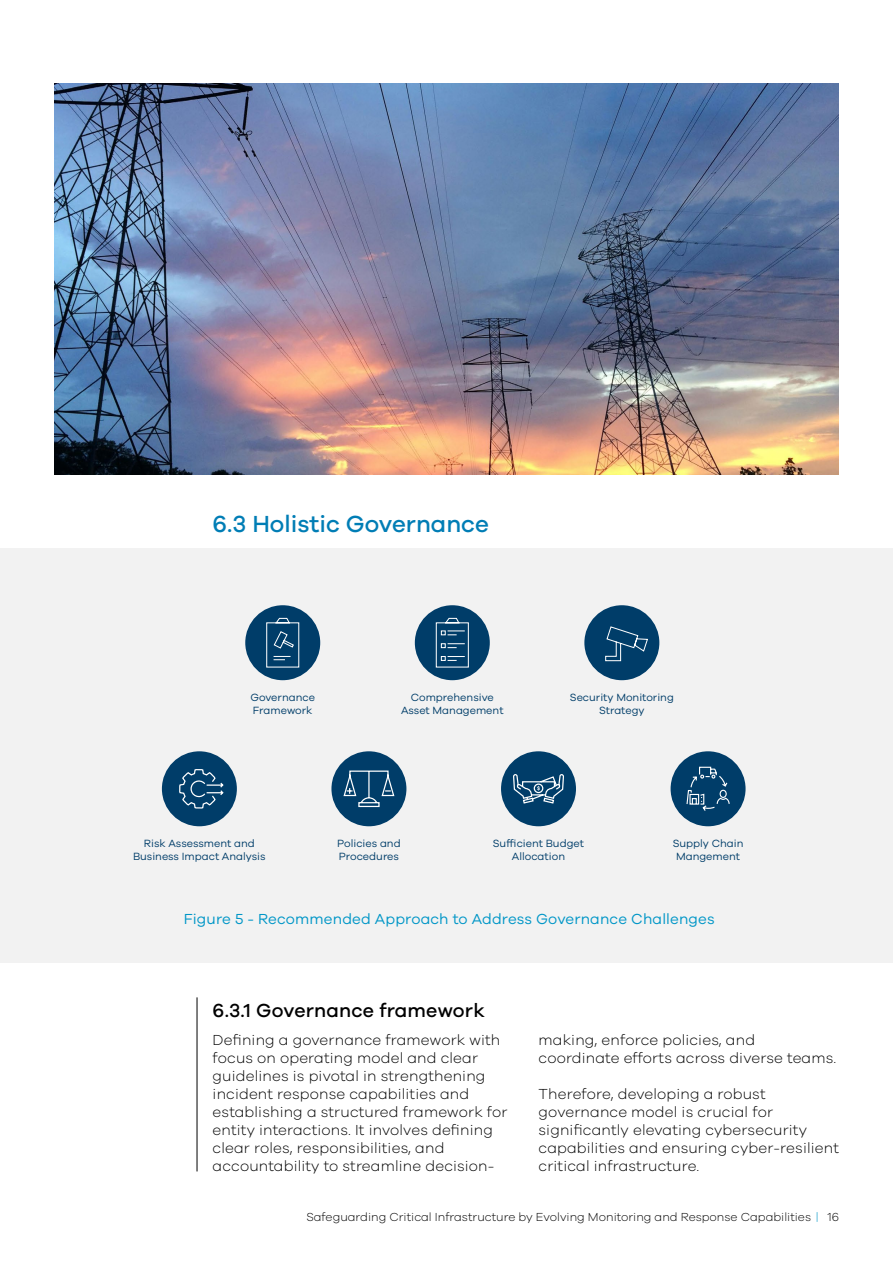
<style>
.page{position:relative;width:893px;height:1263px;background:#fff}
.page>*{position:absolute;margin:0;border:0;box-sizing:border-box;transform-origin:0 0}
.t1{font:500 24px "Galano Grotesque";color:#007db5}
.t2{font:500 19.5px "Galano Grotesque";letter-spacing:.01em;color:#000}
.t3{font:300 15px/18px "Galano Grotesque";letter-spacing:.01em;color:#000}
.t4{font:15px "Galano Grotesque";letter-spacing:.01em;color:#0096c7}
.t5{font:300 12px "Galano Grotesque";color:#000}
.t6{font:10.8px/12.9px "Galano Grotesque";color:#003d69;text-align:center}
.s1{color:#0096c7}
</style>
<div class="page">
<div style="left:0;top:548px;width:893px;height:415px;background:#f2f2f2"></div>
<img style="left:54px;top:83px;width:785px;height:391px">
<hr style="left:197px;top:997px;width:1px;height:174px;background:#000">
<div style="left:415px;top:605px;width:75px;height:75px;background:#003d69;border-radius:50%"></div>
<svg style="left:435px;top:617px;width:34px;height:51px"></svg>
<div style="left:245px;top:605px;width:75px;height:75px;background:#003d69;border-radius:50%"></div>
<svg style="left:266px;top:617px;width:34px;height:51px"></svg>
<div style="left:584px;top:605px;width:75px;height:75px;background:#003d69;border-radius:50%"></div>
<svg style="left:605px;top:626px;width:43px;height:36px"></svg>
<div style="left:162px;top:751px;width:75px;height:75px;background:#003d69;border-radius:50%"></div>
<svg style="left:179px;top:769px;width:45px;height:39px"></svg>
<div style="left:331px;top:751px;width:75px;height:75px;background:#003d69;border-radius:50%"></div>
<svg style="left:343px;top:770px;width:52px;height:38px"></svg>
<div style="left:501px;top:751px;width:75px;height:75px;background:#003d69;border-radius:50%"></div>
<div style="left:671px;top:751px;width:74px;height:75px;background:#003d69;border-radius:50%"></div>
<svg style="left:513px;top:756px;width:51px;height:48px"></svg>
<svg style="left:686px;top:766px;width:44px;height:45px"></svg>
<h1 class="t1" style="left:213px;top:510px;width:278px">6.3 Holistic Governance</h1>
<p class="t6" style="left:250px;top:690px;width:66px;text-align:left">Governance<br>Framework</p>
<p class="t6" style="left:401px;top:690px;width:104px">Comprehensive<br>Asset Management</p>
<p class="t6" style="left:570px;top:690px;width:105px">Security Monitoring<br>Strategy</p>
<p class="t6" style="left:133px;top:836px;width:134px">Risk Assessment and<br>Business Impact Analysis</p>
<p class="t6" style="left:337px;top:836px;width:65px;text-align:left">Policies and<br>Procedures</p>
<p class="t6" style="left:493px;top:836px;width:93px">Sufficient Budget<br>Allocation</p>
<p class="t6" style="left:673px;top:836px;width:72px">Supply Chain<br>Mangement</p>
<p class="t4" style="left:184px;top:910px;width:533px">Figure -5 Recommended Approach to Address Governance Challenges</p>
<h2 class="t2" style="left:213px;top:998px;width:274px">6.3.1 Governance framework</h2>
<p class="t3" style="left:213px;top:1030px;width:296px">Defining a governance framework with focus on operating model and clear guidelines is pivotal in strengthening incident response capabilities and establishing a structured framework for entity interactions It. involves defining clear roles, responsibilities, and</p>
<p class="t3" style="left:539px;top:1030px;width:218px">making, enforce policies, and</p>
<p class="t3" style="left:213px;top:1156px;width:283px">accountability to streamline decision-</p>
<p class="t3" style="left:539px;top:1048px;width:299px">coordinate efforts across diverse teams.</p>
<p class="t3" style="left:539px;top:1084px;width:302px">Therefore, developing a robust governance model is crucial for significantly elevating cybersecurity capabilities and ensuring cyber-resilient critical infrastructure.</p>
<p class="t5" style="left:306px;top:1210px;width:514px">Safeguarding Critical Infrastructure by Evolving Monitoring and Response Capabilities <span class="s1">|</span></p>
<p class="t5" style="left:827px;top:1210px;width:13px">16</p>
</div>
